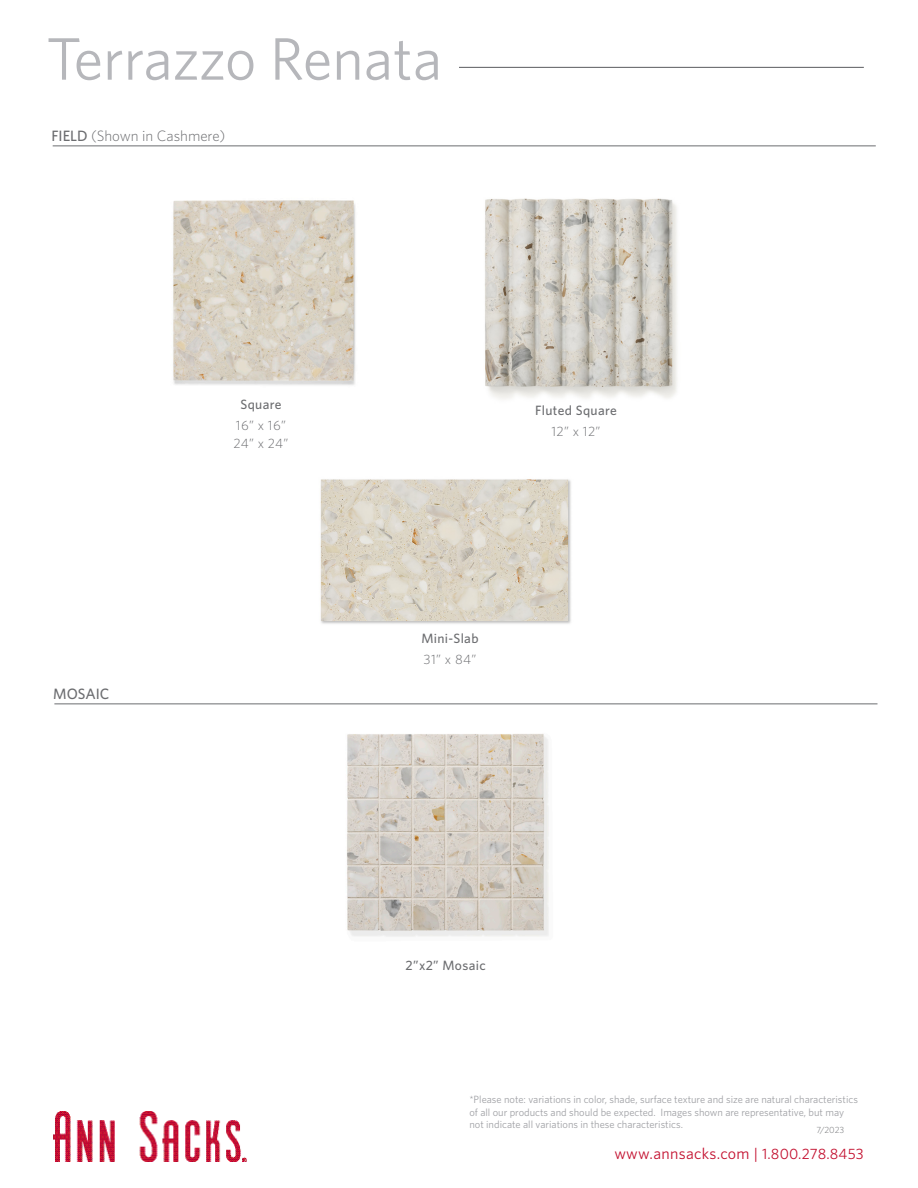
<style>
.page{position:relative;width:918px;height:1188px;background:#fff}
.page>*{position:absolute;margin:0;border:0;box-sizing:border-box;transform-origin:0 0}
.t1{font:60px "Whitney";color:#b6b7bb}
.t2{font:15.9px "Whitney";letter-spacing:.02em;color:#c3102f}
.Body_Text{font:300 15px "Whitney";color:#6c6d70}
.Body_Text-2{font:500 15px "Whitney";color:#6c6d70}
.t3{font:500 13.5px "Whitney";letter-spacing:.025em;color:#6c6d70}
.t4{font:300 13.5px "Whitney";letter-spacing:.025em;color:#6c6d70}
.t5{font:10.5px/12.6px "Whitney";color:#a0a1a5}
.t6{font:300 9px "Whitney";color:#6c6d70}
.s1{font-weight:500}
.s2{font-size:15.6px}
.s3{font-size:15px}
</style>
<div class="page">
<hr style="left:459px;top:67px;width:405px;height:1px;background:#6c6d70">
<img style="left:54px;top:1112px;width:192px;height:50px">
<hr style="left:53px;top:146px;width:823px;height:1px;background:#6c6d70">
<hr style="left:54px;top:704px;width:824px;height:1px;background:#6c6d70">
<img style="left:485px;top:198px;width:192px;height:201px">
<img style="left:173px;top:200px;width:183px;height:185px">
<img style="left:347px;top:734px;width:202px;height:203px">
<img style="left:320px;top:479px;width:251px;height:145px">
<h1 class="t1" style="left:46px;top:23px;width:397px">Terrazzo Renata</h1>
<p class="Body_Text" style="left:51px;top:127px;width:176px"><span class="s1">FIELD</span> (Shown in Cashmere)</p>
<p class="Body_Text-2" style="left:53px;top:685px;width:58px">MOSAIC</p>
<p class="t3" style="left:241px;top:396px;width:42px">Square</p>
<p class="t4" style="left:236px;top:417px;width:52px">16” x 16”</p>
<p class="t4" style="left:234px;top:435px;width:56px">24” x 24”</p>
<p class="t3" style="left:535px;top:402px;width:83px">Fluted Square</p>
<p class="t4" style="left:551px;top:423px;width:51px">12” x 12”</p>
<p class="t3" style="left:421px;top:630px;width:59px">Mini-Slab</p>
<p class="t4" style="left:424px;top:651px;width:54px">31” x 84”</p>
<p class="t3" style="left:406px;top:958px;width:82px">2”x2” Mosaic</p>
<p class="t5" style="left:469px;top:1093px;width:390px">*Please note: variations in color, shade, surface texture and size are natural characteristics of all our products and should be expected. Images shown are representative, but may not indicate all variations in these characteristics.</p>
<p class="t6" style="left:816px;top:1125px;width:29px">7/2023</p>
<h2 class="t2" style="left:614px;top:1144px;width:251px">www.annsacks.com <span class="s2">|</span> <span class="s3">1.800.278.8453</span></h2>
</div>
